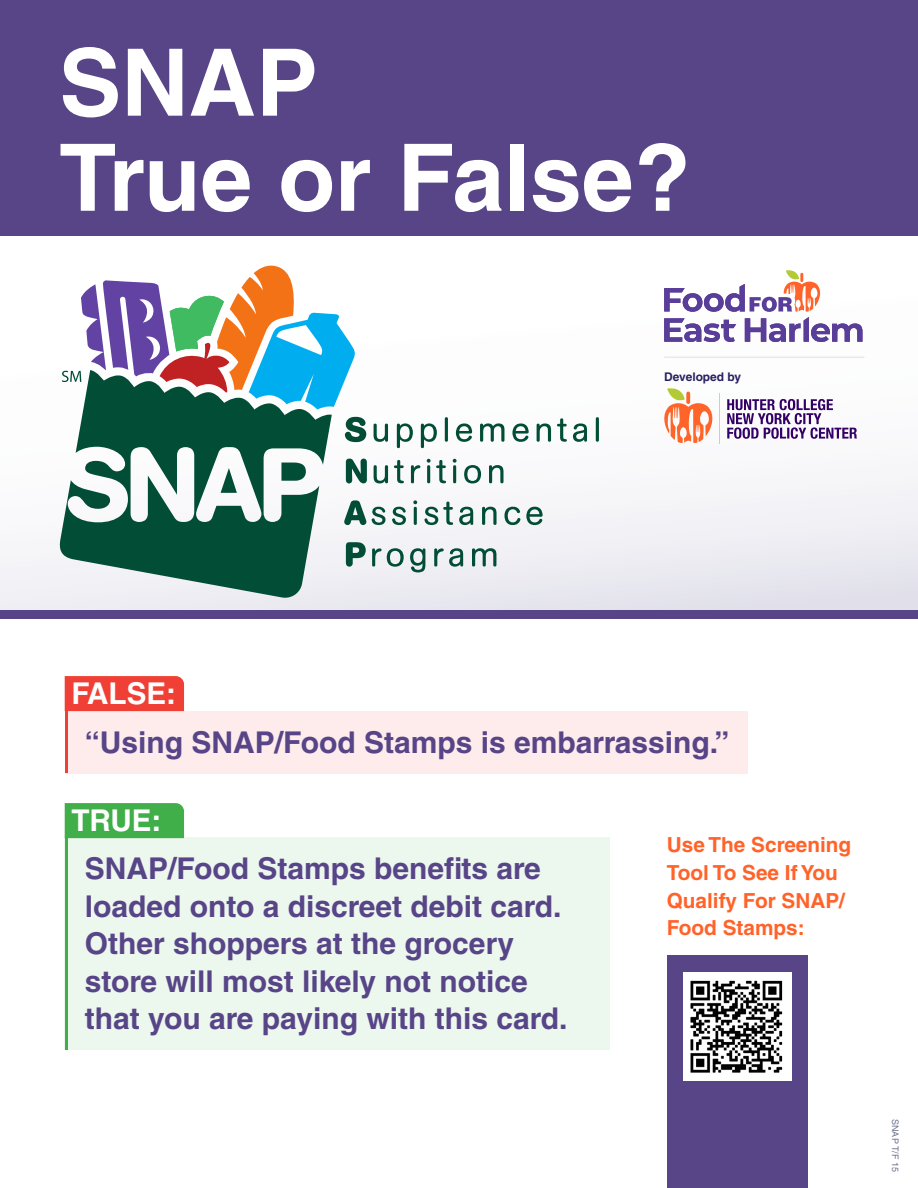
<style>
.page{position:relative;width:918px;height:1188px;background:#fff}
.page>*{position:absolute;margin:0;border:0;box-sizing:border-box;transform-origin:0 0}
.t1{font:700 93.15px/95.1px "Helvetica LT Std";color:#fff}
.Heading_Large{font:700 30px/37.5px "Helvetica LT Std";color:#584588}
.t2{font:700 30px "Helvetica LT Std";color:#fff}
.t3{font:700 20.7px/27.8px "Helvetica LT Std";color:#ff6329}
.t4{font:700 12px "Helvetica LT Std";color:#262161}
.t5{font:9px "Helvetica LT Std";letter-spacing:.01em;color:#6f738e}
</style>
<div class="page">
<div style="left:0;top:204px;width:918px;height:406px;background:linear-gradient(to bottom,#fff,#ececf2)"></div>
<svg style="left:345px;top:417px;width:21px;height:25px"></svg>
<svg style="left:374px;top:424px;width:14px;height:18px"></svg>
<svg style="left:397px;top:423px;width:16px;height:25px"></svg>
<svg style="left:421px;top:423px;width:16px;height:25px"></svg>
<hr style="left:445px;top:417px;width:3px;height:25px;background:#024d36;border-radius:2px">
<svg style="left:456px;top:423px;width:16px;height:19px"></svg>
<svg style="left:480px;top:423px;width:24px;height:19px"></svg>
<svg style="left:512px;top:423px;width:17px;height:19px"></svg>
<svg style="left:537px;top:423px;width:14px;height:19px"></svg>
<svg style="left:557px;top:418px;width:10px;height:24px"></svg>
<svg style="left:573px;top:423px;width:14px;height:19px"></svg>
<hr style="left:596px;top:417px;width:3px;height:25px;background:#024d36;border-radius:2px">
<svg style="left:346px;top:459px;width:21px;height:24px"></svg>
<svg style="left:374px;top:465px;width:14px;height:18px"></svg>
<svg style="left:394px;top:460px;width:10px;height:23px"></svg>
<svg style="left:411px;top:465px;width:9px;height:18px"></svg>
<svg style="left:427px;top:459px;width:19px;height:24px"></svg>
<svg style="left:453px;top:459px;width:4px;height:24px"></svg>
<svg style="left:464px;top:465px;width:17px;height:18px"></svg>
<svg style="left:489px;top:465px;width:15px;height:18px"></svg>
<svg style="left:344px;top:500px;width:22px;height:25px"></svg>
<svg style="left:372px;top:507px;width:13px;height:18px"></svg>
<svg style="left:392px;top:507px;width:14px;height:18px"></svg>
<svg style="left:413px;top:500px;width:4px;height:25px"></svg>
<svg style="left:424px;top:502px;width:29px;height:23px"></svg>
<svg style="left:459px;top:507px;width:14px;height:18px"></svg>
<svg style="left:482px;top:507px;width:15px;height:18px"></svg>
<svg style="left:504px;top:507px;width:16px;height:18px"></svg>
<svg style="left:526px;top:507px;width:17px;height:18px"></svg>
<svg style="left:346px;top:542px;width:20px;height:25px"></svg>
<svg style="left:372px;top:548px;width:32px;height:19px"></svg>
<svg style="left:410px;top:548px;width:15px;height:24px"></svg>
<svg style="left:434px;top:548px;width:29px;height:19px"></svg>
<svg style="left:472px;top:548px;width:24px;height:19px"></svg>
<svg style="left:59px;top:370px;width:273px;height:228px;fill:#024d36"></svg>
<svg style="left:62px;top:266px;width:294px;height:143px"></svg>
<svg style="left:664px;top:270px;width:198px;height:72px"></svg>
<hr style="left:664px;top:357px;width:201px;height:1px;background:#626598">
<svg style="left:664px;top:388px;width:52px;height:55px"></svg>
<svg style="left:686px;top:392px;width:4px;height:12px"></svg>
<hr style="left:720px;top:394px;width:1px;height:50px;background:#ccc">
<svg style="left:727px;top:399px;width:130px;height:40px"></svg>
<div style="left:0;top:610px;width:918px;height:8px;background:#584588"></div>
<div style="left:0;top:0;width:918px;height:235px;background:#584588"></div>
<div style="left:65px;top:711px;width:682px;height:62px;background:#fdeceb"></div>
<div style="left:65px;top:837px;width:545px;height:212px;background:#ecf7ed"></div>
<hr style="left:65px;top:705px;width:3px;height:68px;background:#f04036">
<hr style="left:65px;top:831px;width:3px;height:218px;background:#40ae49">
<div style="left:65px;top:676px;width:119px;height:35px;background:#f04036"></div>
<div style="left:65px;top:803px;width:119px;height:35px;background:#40ae49"></div>
<div style="left:667px;top:956px;width:140px;height:232px;background:#584588"></div>
<div style="left:683px;top:973px;width:108px;height:108px;background:#fff"></div>
<img style="left:690px;top:980px;width:93px;height:93px">
<h2 class="t1" style="left:59px;top:34px;width:633px">SNAP<br>True or False?</h2>
<p class="t4" style="left:664px;top:369px;width:79px">Developed by</p>
<p class="t2" style="left:71px;top:676px;width:106px">FALSE:</p>
<p class="Heading_Large" style="left:85px;top:723px;width:646px">“Using SNAP/Food Stamps is embarrassing.”</p>
<p class="t2" style="left:71px;top:803px;width:91px">TRUE:</p>
<p class="Heading_Large" style="left:85px;top:849px;width:484px">SNAP/Food Stamps benefits are loaded onto a discreet debit card.<br>Other shoppers at the grocery store will most likely not notice that you are paying with this card.</p>
<p class="t3" style="left:667px;top:831px;width:186px">Use The Screening<br>Tool To See If You<br>Qualify For SNAP/<br>Food Stamps:</p>
<p class="t5" style="left:900px;top:1119px;width:55px;rotate:90deg">SNAP T/F 15</p>
</div>
